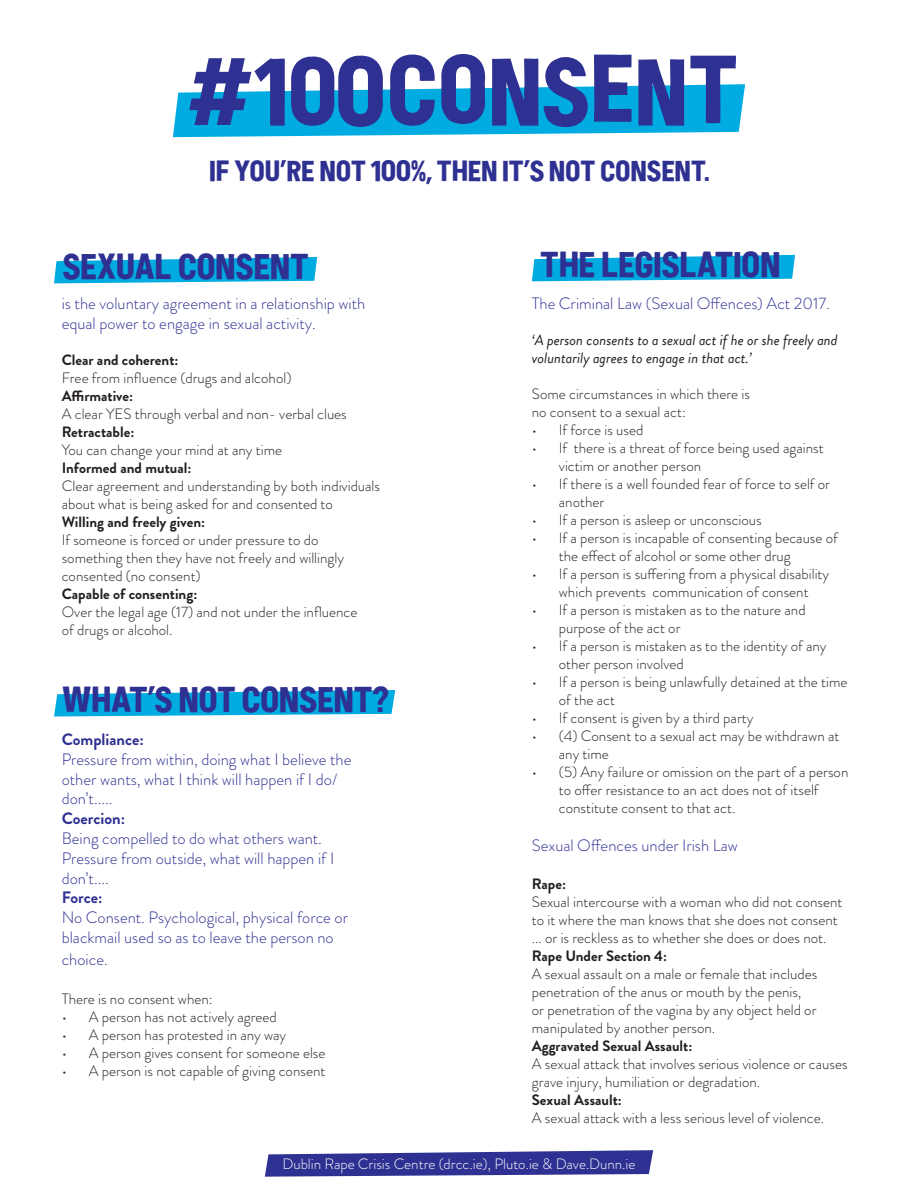
<style>
.page{position:relative;width:918px;height:1188px;background:#fff}
.page>*{position:absolute;margin:0;border:0;box-sizing:border-box;transform-origin:0 0}
.t1{font:600 36px "Corona Headline";letter-spacing:-.04em;color:#2e3192}
.t2{font:600 29.1px "Corona Headline";letter-spacing:-.035em;color:#2e3192}
.t3{font:300 16.5px/19.8px "Brandon Grotesque";color:#2e3192}
.t4{font:300 15px/18px "Brandon Grotesque";color:#231f20}
.t5{font:italic 15px/18px "Brandon Grotesque";color:#231f20}
.t6{font:300 15px "Brandon Grotesque";color:#fff}
.s1{font-weight:700}
</style>
<div class="page">
<svg style="left:54px;top:257px;width:263px;height:26px;background:#1fb5e5"></svg>
<svg style="left:532px;top:255px;width:263px;height:26px;background:#1fb5e5"></svg>
<svg style="left:54px;top:690px;width:341px;height:26px;background:#1fb5e5"></svg>
<svg style="left:265px;top:1150px;width:388px;height:27px"></svg>
<div style="left:282px;top:1158px;width:354px;height:11px;background:#2e3192"></div>
<svg style="left:173px;top:54px;width:572px;height:83px"></svg>
<p class="t2" style="left:209px;top:153px;width:503px">IF YOU’RE NOT 100%, THEN IT’S NOT CONSENT.</p>
<p class="t1" style="left:62px;top:245px;width:249px">SEXUAL CONSENT</p>
<p class="t1" style="left:540px;top:243px;width:243px">THE LEGISLATION</p>
<p class="t3" style="left:62px;top:294px;width:305px">is the voluntary agreement in a relationship with equal power to engage in sexual activity.</p>
<p class="t4" style="left:62px;top:351px;width:231px"><span class="s1">Clear and coherent:<br></span>Free from influence (drugs and alcohol)</p>
<p class="t4" style="left:62px;top:387px;width:287px"><span class="s1">Affirmative:<br></span>A clear YES through verbal and non- verbal clues</p>
<p class="t4" style="left:62px;top:423px;width:222px"><span class="s1">Retractable:<br></span>You can change your mind at any time</p>
<p class="t4" style="left:62px;top:459px;width:320px"><span class="s1">Informed and mutual:<br></span>Clear agreement and understanding by both individuals about what is being asked for and consented to</p>
<p class="t4" style="left:62px;top:513px;width:284px"><span class="s1">Willing and freely given:<br></span>If someone is forced or under pressure to do something then they have not freely and willingly consented (no consent)</p>
<p class="t4" style="left:62px;top:585px;width:297px"><span class="s1">Capable of consenting:<br></span>Over the legal age (17) and not under the influence of drugs or alcohol.</p>
<p class="t1" style="left:62px;top:678px;width:329px">WHAT’S NOT CONSENT?</p>
<p class="t3" style="left:62px;top:729px;width:291px"><span class="s1">Compliance:<br></span>Pressure from within, doing what I believe the other wants, what I think will happen if I do/ don’t.....</p>
<p class="t3" style="left:62px;top:809px;width:274px"><span class="s1">Coercion:<br></span>Being compelled to do what others want.<br>Pressure from outside, what will happen if I don’t....</p>
<p class="t3" style="left:62px;top:888px;width:288px"><span class="s1">Force:<br></span>No Consent. Psychological, physical force or blackmail used so as to leave the person no</p>
<p class="t3" style="left:62px;top:949px;width:48px">choice.</p>
<p class="t4" style="left:62px;top:990px;width:153px">There is no consent when:</p>
<p class="t4" style="left:62px;top:1008px;width:217px">• A person has not actively agreed</p>
<p class="t4" style="left:62px;top:1026px;width:226px">• A person has protested in any way</p>
<p class="t4" style="left:62px;top:1044px;width:265px">• A person gives consent for someone else</p>
<p class="t4" style="left:62px;top:1062px;width:265px">• A person is not capable of giving consent</p>
<p class="t3" style="left:532px;top:294px;width:300px">The Criminal Law (Sexual Offences) Act 2017.</p>
<p class="t5" style="left:532px;top:331px;width:307px">‘A person consents to a sexual act if he or she freely and voluntarily agrees to engage in that act.’</p>
<p class="t4" style="left:532px;top:385px;width:220px">Some circumstances in which there is</p>
<p class="t4" style="left:532px;top:403px;width:156px">no consent to a sexual act:</p>
<p class="t4" style="left:532px;top:421px;width:113px">• If force is used</p>
<p class="t4" style="left:559px;top:439px;width:266px;text-indent:-27px">• If there is a threat of force being used against victim or another person</p>
<p class="t4" style="left:559px;top:475px;width:273px;text-indent:-27px">• If there is a well founded fear of force to self or another</p>
<p class="t4" style="left:532px;top:511px;width:231px">• If a person is asleep or unconscious</p>
<p class="t4" style="left:559px;top:529px;width:281px;text-indent:-27px">• If a person is incapable of consenting because of the effect of alcohol or some other drug</p>
<p class="t4" style="left:532px;top:565px;width:299px;text-align:center">• If a person is suffering from a physical disability which prevents communication of consent</p>
<p class="t4" style="left:559px;top:601px;width:248px;text-indent:-27px">• If a person is mistaken as to the nature and purpose of the act or</p>
<p class="t4" style="left:559px;top:637px;width:269px;text-indent:-27px">• If a person is mistaken as to the identity of any other person involved</p>
<p class="t4" style="left:559px;top:673px;width:290px;text-indent:-27px">• If a person is being unlawfully detained at the time of the act</p>
<p class="t4" style="left:532px;top:709px;width:223px">• If consent is given by a third party</p>
<p class="t4" style="left:559px;top:727px;width:282px;text-indent:-27px">• (4) Consent to a sexual act may be withdrawn at any time</p>
<p class="t4" style="left:559px;top:763px;width:291px;text-indent:-27px">• (5) Any failure or omission on the part of a person to offer resistance to an act does not of itself constitute consent to that act.</p>
<p class="t3" style="left:532px;top:835px;width:208px">Sexual Offences under Irish Law</p>
<p class="t4" style="left:532px;top:875px;width:312px"><span class="s1">Rape:<br></span>Sexual intercourse with a woman who did not consent to it where the man knows that she does not consent ... or is reckless as to whether she does or does not.</p>
<p class="t4" style="left:532px;top:947px;width:287px"><span class="s1">Rape Under Section 4:<br></span>A sexual assault on a male or female that includes penetration of the anus or mouth by the penis, or penetration of the vagina by any object held or manipulated by another person.</p>
<p class="t4" style="left:532px;top:1037px;width:317px"><span class="s1">Aggravated Sexual Assault:<br></span>A sexual attack that involves serious violence or causes grave injury, humiliation or degradation.</p>
<p class="t4" style="left:532px;top:1091px;width:294px"><span class="s1">Sexual Assault:<br></span>A sexual attack with a less serious level of violence.</p>
<p class="t6" style="left:282px;top:1153px;width:355px">Dublin Rape Crisis Centre (drcc.ie), Pluto.ie &amp; Dave.Dunn.ie</p>
</div>
